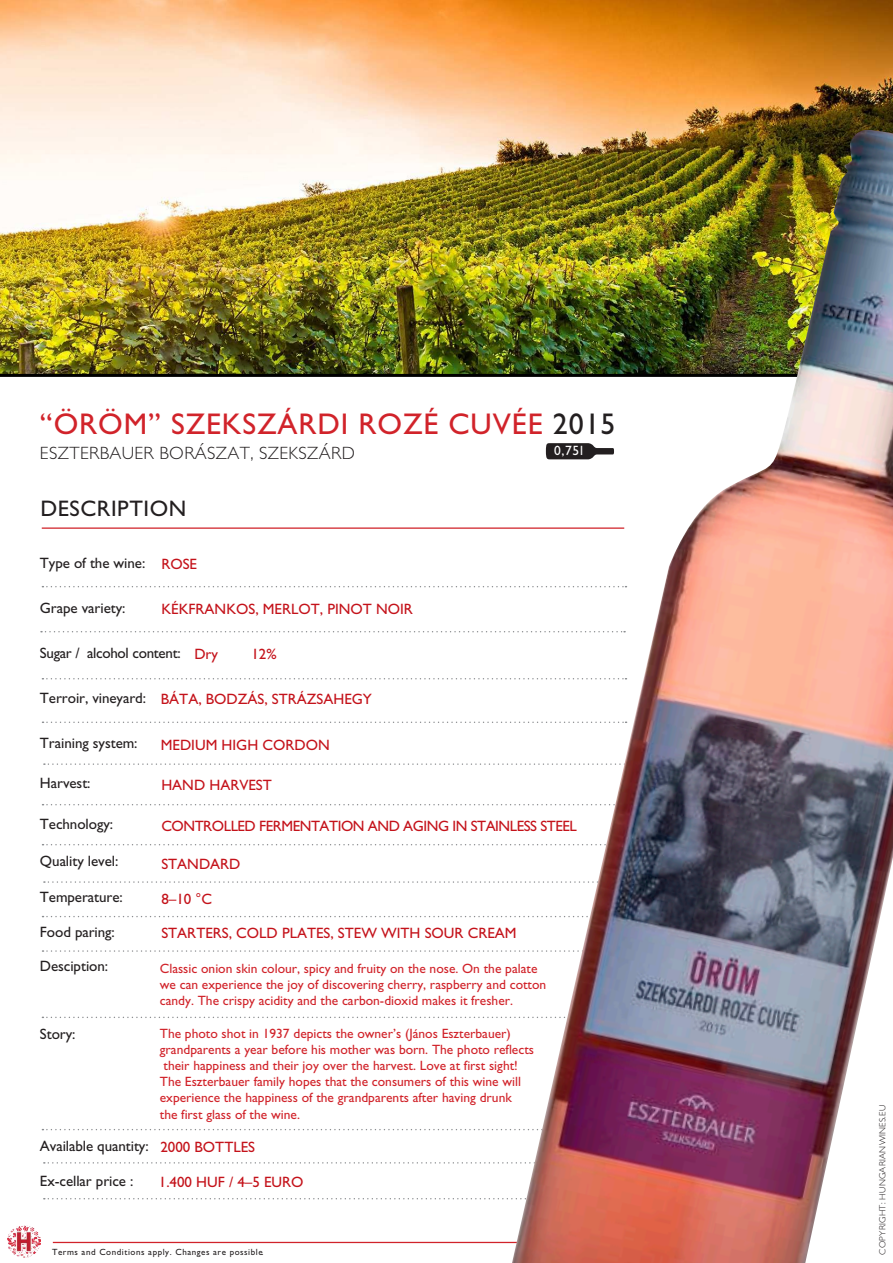
<style>
.page{position:relative;width:893px;height:1263px;background:#fff}
.page>*{position:absolute;margin:0;border:0;box-sizing:border-box;transform-origin:0 0}
.t1{font:500 30px "Gill CE";letter-spacing:.03em;color:#d1232a}
.t2{font:500 22.5px "Gill CE";letter-spacing:.025em;color:#231f20}
.t3{font:300 17.85px "Gill CE";letter-spacing:.02em;color:#231f20}
.t4{font:500 15px "Gill CE";letter-spacing:-.005em;color:#231f20}
.t5{font:500 15px "Gill CE";color:#c4121a}
.t6{font:500 15px "Gill CE";letter-spacing:-.03em;color:#c4121a}
.t7{font:500 13.5px/16.2px "Gill CE";color:#d1232a}
.t8{font:500 13.5px "Gill CE";color:#fff}
.t9{font:500 9px "Gill CE";letter-spacing:.06em;color:#231f20}
.t10{font:300 9px "Gill CE";letter-spacing:.025em;color:#231f20}
.s1{color:#231f20}
</style>
<div class="page">
<img style="left:0;top:0;width:893px;height:374px">
<hr style="left:0;top:374px;width:893px;height:3px;background:#000">
<svg style="left:42px;top:586px;width:469px;height:1px"></svg>
<svg style="left:42px;top:678px;width:469px;height:1px"></svg>
<svg style="left:44px;top:763px;width:468px;height:2px"></svg>
<svg style="left:44px;top:881px;width:468px;height:2px"></svg>
<svg style="left:42px;top:1017px;width:469px;height:1px"></svg>
<svg style="left:42px;top:1129px;width:470px;height:1px"></svg>
<svg style="left:44px;top:1162px;width:468px;height:1px"></svg>
<svg style="left:44px;top:1198px;width:468px;height:1px"></svg>
<hr style="left:42px;top:527px;width:582px;height:2px;background:#d1232a">
<svg style="left:41px;top:631px;width:469px;height:1px"></svg>
<svg style="left:43px;top:721px;width:469px;height:2px"></svg>
<svg style="left:43px;top:844px;width:469px;height:1px"></svg>
<svg style="left:43px;top:804px;width:469px;height:1px"></svg>
<svg style="left:43px;top:916px;width:469px;height:1px"></svg>
<svg style="left:43px;top:950px;width:469px;height:2px"></svg>
<hr style="left:53px;top:1242px;width:475px;height:1px;background:#d1232a">
<img style="left:8px;top:1225px;width:33px;height:33px">
<img style="left:512px;top:130px;width:381px;height:1133px">
<h1 class="t1" style="left:40px;top:412px;width:577px">“ÖRÖM” SZEKSZÁRDI ROZÉ CUVÉE <span class="s1">2015</span></h1>
<h3 class="t3" style="left:40px;top:447px;width:316px">ESZTERBAUER BORÁSZAT, SZEKSZÁRD</h3>
<h2 class="t2" style="left:40px;top:499px;width:147px">DESCRIPTION</h2>
<p class="t8" style="left:554px;top:445px;width:30px">0,75l</p>
<p class="t4" style="left:40px;top:557px;width:107px">Type of the wine:</p>
<p class="t4" style="left:40px;top:602px;width:87px">Grape variety:</p>
<p class="t4" style="left:40px;top:647px;width:142px">Sugar / alcohol content:</p>
<p class="t4" style="left:40px;top:692px;width:108px">Terroir, vineyard:</p>
<p class="t4" style="left:40px;top:737px;width:99px">Training system:</p>
<p class="t4" style="left:40px;top:777px;width:52px">Harvest:</p>
<p class="t4" style="left:40px;top:818px;width:75px">Technology:</p>
<p class="t4" style="left:40px;top:855px;width:80px">Quality level:</p>
<p class="t4" style="left:40px;top:891px;width:84px">Temperature:</p>
<p class="t4" style="left:40px;top:926px;width:76px">Food paring:</p>
<p class="t4" style="left:40px;top:960px;width:70px">Desciption:</p>
<p class="t5" style="left:161px;top:558px;width:37px">ROSE</p>
<p class="t5" style="left:161px;top:603px;width:253px">KÉKFRANKOS, MERLOT, PINOT NOIR</p>
<p class="t5" style="left:194px;top:648px;width:25px">Dry</p>
<p class="t5" style="left:251px;top:648px;width:27px">12%</p>
<p class="t5" style="left:161px;top:693px;width:213px">BÁTA, BODZÁS, STRÁZSAHEGY</p>
<p class="t5" style="left:161px;top:739px;width:170px">MEDIUM HIGH CORDON</p>
<p class="t5" style="left:161px;top:779px;width:112px">HAND HARVEST</p>
<p class="t6" style="left:161px;top:820px;width:417px">CONTROLLED FERMENTATION AND AGING IN STAINLESS STEEL</p>
<p class="t5" style="left:161px;top:858px;width:81px">STANDARD</p>
<p class="t5" style="left:161px;top:893px;width:52px">8–10 °C</p>
<p class="t5" style="left:161px;top:927px;width:357px">STARTERS, COLD PLATES, STEW WITH SOUR CREAM</p>
<p class="t7" style="left:160px;top:961px;width:388px">Classic onion skin colour, spicy and fruity on the nose. On the palate we can experience the joy of discovering cherry, raspberry and cotton candy. The crispy acidity and the carbon-dioxid makes it fresher.</p>
<p class="t7" style="left:160px;top:1026px;width:376px">The photo shot in 1937 depicts the owner’s (János Eszterbauer) grandparents a year before his mother was born. The photo reflects their happiness and their joy over the harvest. Love at first sight!<br>The Eszterbauer family hopes that the consumers of this wine will experience the happiness of the grandparents after having drunk<br>the first glass of the wine.</p>
<p class="t5" style="left:160px;top:1141px;width:96px">2000 BOTTLES</p>
<p class="t5" style="left:159px;top:1176px;width:146px">1.400 HUF / 4–5 EURO</p>
<p class="t4" style="left:40px;top:1028px;width:37px">Story:</p>
<p class="t4" style="left:40px;top:1140px;width:110px">Available quantity:</p>
<p class="t4" style="left:40px;top:1175px;width:95px">Ex-cellar price :</p>
<p class="t9" style="left:52px;top:1248px;width:213px">Terms and Conditions apply. Changes are possible.</p>
<p class="t10" style="left:879px;top:1254px;width:151px;rotate:-90deg">COPYRIGHT: HUNGARIANWINES.EU</p>
</div>
